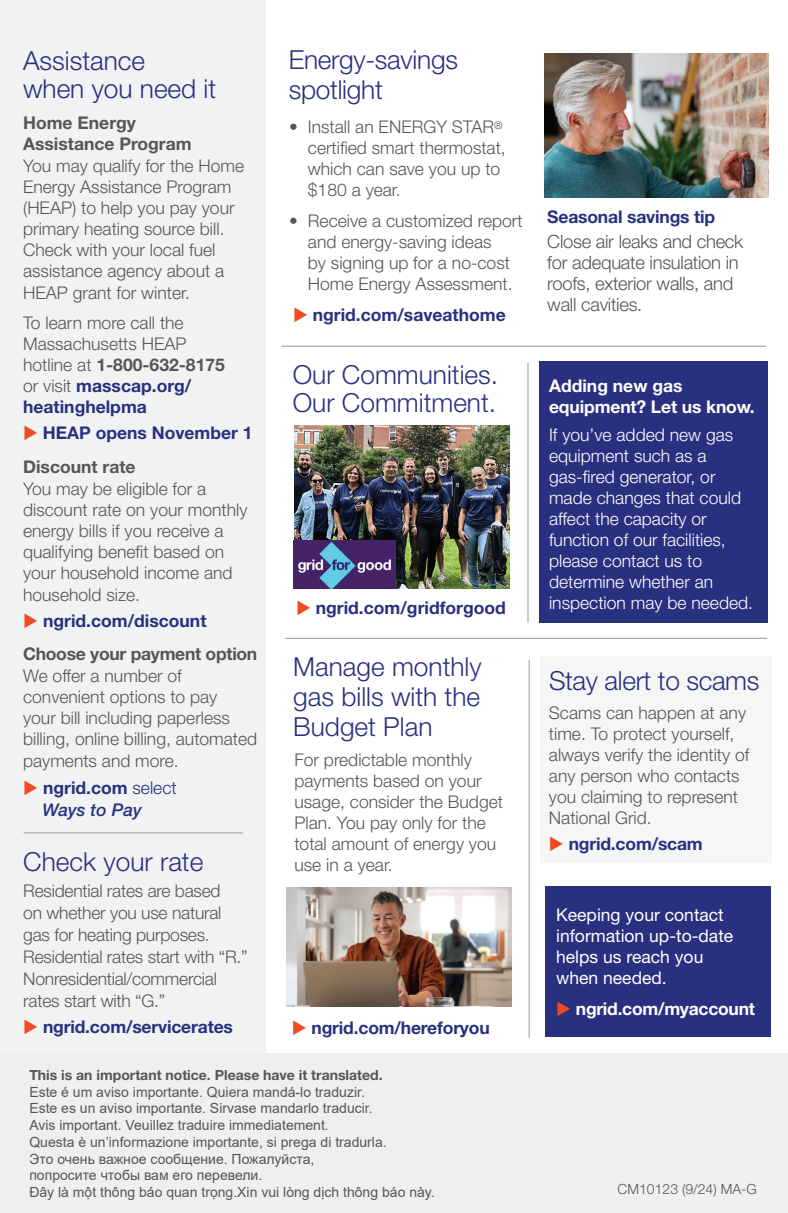
<style>
.page{position:relative;width:788px;height:1213px;background:#fff}
.page>*{position:absolute;margin:0;border:0;box-sizing:border-box;transform-origin:0 0}
.t1{font:300 26.25px/29.8px "Helvetica Neue LT Std";color:#29307f}
.t2{font:300 18.38px/21px "Helvetica Neue LT Std";letter-spacing:-.015em;color:#54565a}
.t3{font:300 17.5px/21px "Helvetica Neue LT Std";color:#54565a}
.t4{font:700 17.5px/33.2px "Helvetica Neue LT Std";color:#29307f}
.t5{font:300 17.5px/21px "Helvetica Neue LT Std";color:#fff}
.t6{font:700 17.5px/21px "Helvetica Neue LT Std";color:#54565a}
.t7{font:17.5px/21px "Helvetica Neue LT Std";color:#fff}
.t8{font:700 17.5px/21px "Helvetica Neue LT Std";letter-spacing:-.01em;color:#fff}
.t9{font:14px/16.8px "Arial";color:#54565a}
.t10{font:700 14px "Helvetica Neue LT Std";color:#54565a}
.t11{font:300 14px "Helvetica Neue LT Std";color:#54565a}
.s1{font-weight:700}
.s2{font-weight:700;color:#29307f}
.s3{color:#f04a23}
.s4{color:#54565a}
.s5{color:#29307f}
.s6{font-weight:300}
.s7{font-weight:500;font-style:italic}
</style>
<div class="page">
<img style="left:294px;top:425px;width:216px;height:163px">
<div style="left:0;top:0;width:265px;height:1058px;background:#f1f3f2"></div>
<div style="left:0;top:1053px;width:788px;height:160px;background:#eeefee"></div>
<div style="left:545px;top:885px;width:225px;height:151px;background:#29307f"></div>
<div style="left:540px;top:656px;width:232px;height:207px;background:#f5f6f5"></div>
<hr style="left:528px;top:660px;width:1px;height:378px;background:#99969a">
<img style="left:544px;top:54px;width:224px;height:144px">
<img style="left:286px;top:887px;width:226px;height:119px">
<hr style="left:285px;top:638px;width:482px;height:1px;background:#99969a">
<hr style="left:281px;top:346px;width:484px;height:1px;background:#99969a">
<hr style="left:24px;top:832px;width:219px;height:1px;background:#99969a">
<img style="left:293px;top:540px;width:102px;height:48px">
<div style="left:539px;top:361px;width:228px;height:261px;background:#29307f"></div>
<hr style="left:527px;top:363px;width:1px;height:259px;background:#99969a">
<h1 class="t1" style="left:23px;top:46px;width:195px;line-height:28px">Assistance<br>when you need it</h1>
<p class="t6" style="left:23px;top:112px;width:170px">Home Energy<br>Assistance Program</p>
<p class="t3" style="left:23px;top:155px;width:223px">You may qualify for the Home<br>Energy Assistance Program (HEAP) to help you pay your primary heating source bill.<br>Check with your local fuel assistance agency about a<br>HEAP grant for winter.</p>
<p class="t3" style="left:23px;top:312px;width:203px">To learn more call the<br>Massachusetts HEAP hotline at <span class="s1">1-800-632-8175 </span>or visit <span class="s2">masscap.org/ heatinghelpma</span></p>
<p class="t4" style="left:23px;top:416px;width:231px"><span class="s3">◆</span> HEAP opens November 1<br><span class="s4">Discount rate</span></p>
<p class="t3" style="left:23px;top:477px;width:226px">You may be eligible for a discount rate on your monthly energy bills if you receive a qualifying benefit based on your household income and household size.</p>
<p class="t6" style="left:23px;top:604px;width:236px;line-height:33.2px"><span class="s3">◆</span> <span class="s5">ngrid.com/discount<br></span>Choose your payment option</p>
<p class="t3" style="left:23px;top:665px;width:236px">We offer a number of convenient options to pay<br>your bill including paperless billing, online billing, automated payments and more.</p>
<p class="t4" style="left:43px;top:776px;width:136px;line-height:22.1px;text-indent:-19px"><span class="s3">◆</span> ngrid.com <span class="s6">select<br></span><span class="s7">Ways to Pay</span></p>
<h1 class="t1" style="left:23px;top:846px;width:181px">Check your rate</h1>
<p class="t3" style="left:23px;top:880px;width:226px;line-height:21.9px">Residential rates are based<br>on whether you use natural gas for heating purposes.<br>Residential rates start with “R.”<br>Nonresidential/commercial rates start with “G.”</p>
<p class="t4" style="left:23px;top:1010px;width:211px"><span class="s3">◆</span> ngrid.com/servicerates</p>
<h1 class="t1" style="left:289px;top:44px;width:171px">Energy-savings spotlight</h1>
<p class="t3" style="left:308px;top:116px;width:199px;text-indent:-19px">• Install an ENERGY STAR<sup>® </sup>certified smart thermostat, which can save you up to $180 a year.</p>
<p class="t3" style="left:308px;top:210px;width:216px;text-indent:-19px">• Receive a customized report and energy-saving ideas<br>by signing up for a no-cost<br>Home Energy Assessment.</p>
<p class="t4" style="left:293px;top:297px;width:214px"><span class="s3">◆</span> ngrid.com/saveathome</p>
<h1 class="t1" style="left:293px;top:360px;width:207px;line-height:28px">Our Communities.<br>Our Commitment.</h1>
<p class="t4" style="left:296px;top:591px;width:211px"><span class="s3">◆</span> ngrid.com/gridforgood</p>
<h1 class="t1" style="left:293px;top:651px;width:190px;text-align:justify">Manage monthly gas bills with the Budget Plan</h1>
<p class="t3" style="left:294px;top:749px;width:210px">For predictable monthly payments based on your usage, consider the Budget<br>Plan. You pay only for the total amount of energy you use in a year.</p>
<p class="t4" style="left:292px;top:1010px;width:199px"><span class="s3">◆</span> ngrid.com/hereforyou</p>
<p class="t10" style="left:29px;top:1066px;width:355px">This is an important notice. Please have it translated.</p>
<p class="t9" style="left:29px;top:1083px;width:407px">Este é um aviso importante. Quiera mandá-lo traduzir.<br>Este es un aviso importante. Sirvase mandarlo traducir.<br>Avis important. Veuillez traduire immediatement.<br>Questa è un’informazione importante, si prega di tradurla.<br>Это очень важное сообщение. Пожалуйста,<br>попросите чтобы вам его перевели.<br>Đây là một thông báo quan trọng.Xin vui lòng dịch thông báo này.</p>
<p class="t4" style="left:547px;top:200px;width:169px">Seasonal savings tip</p>
<p class="t2" style="left:547px;top:231px;width:198px">Close air leaks and check for adequate insulation in roofs, exterior walls, and wall cavities.</p>
<p class="t8" style="left:549px;top:374px;width:207px">Adding new gas equipment? Let us know.</p>
<p class="t5" style="left:549px;top:423px;width:205px">If you’ve added new gas equipment such as a gas-fired generator, or made changes that could affect the capacity or function of our facilities, please contact us to determine whether an inspection may be needed.</p>
<h1 class="t1" style="left:549px;top:665px;width:212px">Stay alert to scams</h1>
<p class="t3" style="left:549px;top:702px;width:202px">Scams can happen at any time. To protect yourself, always verify the identity of any person who contacts you claiming to represent<br>National Grid.</p>
<p class="t4" style="left:549px;top:827px;width:155px"><span class="s3">◆</span> ngrid.com/scam</p>
<p class="t7" style="left:556px;top:904px;width:178px">Keeping your contact information up-to-date helps us reach you when needed.</p>
<p class="t8" style="left:556px;top:998px;width:200px"><span class="s3">◆</span> ngrid.com/myaccount</p>
<p class="t11" style="left:617px;top:1180px;width:141px">CM10123 (9/24) MA-G</p>
</div>
